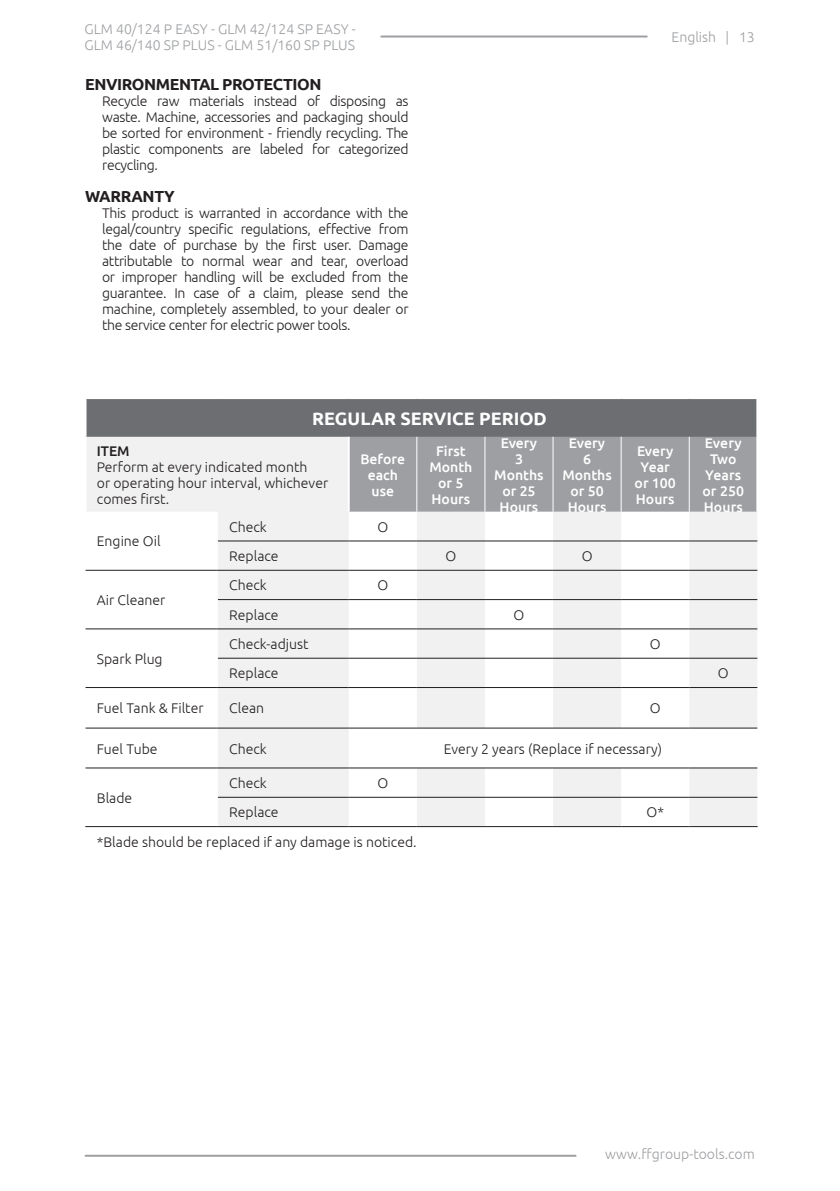
<style>
.page{position:relative;width:840px;height:1191px;background:#fff}
.page>*{position:absolute;margin:0;border:0;box-sizing:border-box;transform-origin:0 0}
.t1{font:700 18px "Ubuntu";color:#fff}
.t2{font:700 16px "Ubuntu";letter-spacing:-.025em;color:#231f20}
.t3{font:300 14px/16px "Ubuntu";color:#231f20;text-align:justify}
.t4{font:500 14px/16px "Ubuntu";color:#fff;text-align:center}
.t5{font:300 14px/16px "Ubuntu";color:#9d9fa2}
.t6{font:500 14px "Ubuntu";color:#231f20}
</style>
<div class="page">
<hr style="left:85px;top:1154px;width:490px;height:2px;background:#9d9fa2">
<hr style="left:381px;top:36px;width:265px;height:2px;background:#9d9fa2">
<div style="left:85px;top:398px;width:672px;height:39px;background:#6d6e71"></div>
<svg style="left:85px;top:437px;width:672px;height:389px;fill:#f1f1f2"></svg>
<div style="left:349px;top:437px;width:407px;height:74px;background:#9d9fa2"></div>
<hr style="left:218px;top:540px;width:130px;height:1px;background:#231f20">
<hr style="left:348px;top:540px;width:68px;height:1px;background:#231f20">
<hr style="left:416px;top:540px;width:68px;height:1px;background:#231f20">
<hr style="left:484px;top:540px;width:68px;height:1px;background:#231f20">
<hr style="left:552px;top:540px;width:68px;height:1px;background:#231f20">
<hr style="left:620px;top:540px;width:69px;height:1px;background:#231f20">
<hr style="left:689px;top:540px;width:68px;height:1px;background:#231f20">
<hr style="left:85px;top:570px;width:133px;height:1px;background:#231f20">
<hr style="left:218px;top:570px;width:130px;height:1px;background:#231f20">
<hr style="left:348px;top:570px;width:68px;height:1px;background:#231f20">
<hr style="left:416px;top:570px;width:68px;height:1px;background:#231f20">
<hr style="left:484px;top:570px;width:68px;height:1px;background:#231f20">
<hr style="left:552px;top:570px;width:68px;height:1px;background:#231f20">
<hr style="left:620px;top:570px;width:69px;height:1px;background:#231f20">
<hr style="left:689px;top:570px;width:68px;height:1px;background:#231f20">
<hr style="left:218px;top:599px;width:130px;height:1px;background:#231f20">
<hr style="left:348px;top:599px;width:68px;height:1px;background:#231f20">
<hr style="left:416px;top:599px;width:68px;height:1px;background:#231f20">
<hr style="left:484px;top:599px;width:68px;height:1px;background:#231f20">
<hr style="left:552px;top:599px;width:68px;height:1px;background:#231f20">
<hr style="left:620px;top:599px;width:69px;height:1px;background:#231f20">
<hr style="left:689px;top:599px;width:68px;height:1px;background:#231f20">
<hr style="left:85px;top:628px;width:133px;height:1px;background:#231f20">
<hr style="left:218px;top:628px;width:130px;height:1px;background:#231f20">
<hr style="left:348px;top:628px;width:68px;height:1px;background:#231f20">
<hr style="left:416px;top:628px;width:68px;height:1px;background:#231f20">
<hr style="left:484px;top:628px;width:68px;height:1px;background:#231f20">
<hr style="left:552px;top:628px;width:68px;height:1px;background:#231f20">
<hr style="left:620px;top:628px;width:69px;height:1px;background:#231f20">
<hr style="left:689px;top:628px;width:68px;height:1px;background:#231f20">
<hr style="left:218px;top:658px;width:130px;height:1px;background:#231f20">
<hr style="left:348px;top:658px;width:68px;height:1px;background:#231f20">
<hr style="left:416px;top:658px;width:68px;height:1px;background:#231f20">
<hr style="left:484px;top:658px;width:68px;height:1px;background:#231f20">
<hr style="left:552px;top:658px;width:68px;height:1px;background:#231f20">
<hr style="left:620px;top:658px;width:69px;height:1px;background:#231f20">
<hr style="left:689px;top:658px;width:68px;height:1px;background:#231f20">
<hr style="left:85px;top:687px;width:133px;height:1px;background:#231f20">
<hr style="left:218px;top:687px;width:130px;height:1px;background:#231f20">
<hr style="left:348px;top:687px;width:68px;height:1px;background:#231f20">
<hr style="left:416px;top:687px;width:68px;height:1px;background:#231f20">
<hr style="left:484px;top:687px;width:68px;height:1px;background:#231f20">
<hr style="left:552px;top:687px;width:68px;height:1px;background:#231f20">
<hr style="left:620px;top:687px;width:69px;height:1px;background:#231f20">
<hr style="left:689px;top:687px;width:68px;height:1px;background:#231f20">
<hr style="left:85px;top:727px;width:133px;height:1px;background:#231f20">
<hr style="left:218px;top:727px;width:130px;height:1px;background:#231f20">
<hr style="left:348px;top:727px;width:68px;height:1px;background:#231f20">
<hr style="left:416px;top:727px;width:68px;height:1px;background:#231f20">
<hr style="left:484px;top:727px;width:68px;height:1px;background:#231f20">
<hr style="left:552px;top:727px;width:68px;height:1px;background:#231f20">
<hr style="left:620px;top:727px;width:69px;height:1px;background:#231f20">
<hr style="left:689px;top:727px;width:68px;height:1px;background:#231f20">
<hr style="left:85px;top:767px;width:133px;height:1px;background:#231f20">
<hr style="left:218px;top:767px;width:130px;height:1px;background:#231f20">
<hr style="left:348px;top:767px;width:68px;height:1px;background:#231f20">
<hr style="left:416px;top:767px;width:68px;height:1px;background:#231f20">
<hr style="left:484px;top:767px;width:68px;height:1px;background:#231f20">
<hr style="left:552px;top:767px;width:68px;height:1px;background:#231f20">
<hr style="left:620px;top:767px;width:69px;height:1px;background:#231f20">
<hr style="left:689px;top:767px;width:68px;height:1px;background:#231f20">
<hr style="left:218px;top:797px;width:130px;height:1px;background:#231f20">
<hr style="left:348px;top:797px;width:68px;height:1px;background:#231f20">
<hr style="left:416px;top:797px;width:68px;height:1px;background:#231f20">
<hr style="left:484px;top:797px;width:68px;height:1px;background:#231f20">
<hr style="left:552px;top:797px;width:68px;height:1px;background:#231f20">
<hr style="left:620px;top:797px;width:69px;height:1px;background:#231f20">
<hr style="left:689px;top:797px;width:68px;height:1px;background:#231f20">
<hr style="left:85px;top:826px;width:133px;height:1px;background:#231f20">
<hr style="left:218px;top:826px;width:130px;height:1px;background:#231f20">
<hr style="left:348px;top:826px;width:68px;height:1px;background:#231f20">
<hr style="left:416px;top:826px;width:68px;height:1px;background:#231f20">
<hr style="left:484px;top:826px;width:68px;height:1px;background:#231f20">
<hr style="left:552px;top:826px;width:68px;height:1px;background:#231f20">
<hr style="left:620px;top:826px;width:69px;height:1px;background:#231f20">
<hr style="left:689px;top:826px;width:68px;height:1px;background:#231f20">
<hr style="left:84px;top:397px;width:134px;height:2px;background:#fff">
<hr style="left:84px;top:399px;width:2px;height:38px;background:#fff">
<hr style="left:218px;top:397px;width:130px;height:2px;background:#fff">
<hr style="left:348px;top:397px;width:68px;height:2px;background:#fff">
<hr style="left:416px;top:397px;width:68px;height:2px;background:#fff">
<hr style="left:484px;top:397px;width:68px;height:2px;background:#fff">
<hr style="left:552px;top:397px;width:68px;height:2px;background:#fff">
<hr style="left:620px;top:397px;width:69px;height:2px;background:#fff">
<hr style="left:689px;top:397px;width:69px;height:2px;background:#fff">
<hr style="left:756px;top:399px;width:2px;height:38px;background:#fff">
<hr style="left:84px;top:437px;width:2px;height:74px;background:#fff">
<hr style="left:347px;top:437px;width:2px;height:74px;background:#fff">
<hr style="left:756px;top:437px;width:2px;height:74px;background:#fff">
<hr style="left:416px;top:437px;width:1px;height:74px;background:#fff">
<hr style="left:484px;top:437px;width:1px;height:74px;background:#fff">
<hr style="left:552px;top:437px;width:1px;height:74px;background:#fff">
<hr style="left:620px;top:437px;width:1px;height:74px;background:#fff">
<hr style="left:688px;top:437px;width:1px;height:74px;background:#fff">
<p class="t5" style="left:84px;top:21px;width:272px">GLM 40/124 P EASY - GLM 42/124 SP EASY -<br>GLM 46/140 SP PLUS - GLM 51/160 SP PLUS</p>
<p class="t2" style="left:85px;top:74px;width:238px">ENVIRONMENTAL PROTECTION</p>
<p class="t3" style="left:102px;top:92px;width:308px">Recycle raw materials instead of disposing as waste. Machine, accessories and packaging should be sorted for environment - friendly recycling. The plastic components are labeled for categorized recycling.</p>
<p class="t2" style="left:85px;top:186px;width:91px">WARRANTY</p>
<p class="t3" style="left:102px;top:204px;width:308px">This product is warranted in accordance with the legal/country specific regulations, effective from the date of purchase by the first user. Damage attributable to normal wear and tear, overload or improper handling will be excluded from the guarantee. In case of a claim, please send the machine, completely assembled, to your dealer or the service center for electric power tools.</p>
<p class="t1" style="left:312px;top:407px;width:236px">REGULAR SERVICE PERIOD</p>
<p class="t5" style="left:671px;top:29px;width:85px">English | 13</p>
<p class="t6" style="left:97px;top:442px;width:34px">ITEM</p>
<p class="t3" style="left:97px;top:458px;width:233px;text-align:left">Perform at every indicated month<br>or operating hour interval, whichever comes first.</p>
<p class="t4" style="left:360px;top:450px;width:46px">Before each use</p>
<p class="t4" style="left:429px;top:442px;width:44px">First<br>Month or 5<br>Hours</p>
<p class="t4" style="left:494px;top:434px;width:51px">Every<br>3<br>Months or 25<br>Hours</p>
<p class="t4" style="left:562px;top:434px;width:51px">Every<br>6<br>Months or 50<br>Hours</p>
<p class="t4" style="left:634px;top:442px;width:43px">Every<br>Year or 100<br>Hours</p>
<p class="t4" style="left:702px;top:434px;width:43px">Every<br>Two<br>Years or 250<br>Hours</p>
<p class="t3" style="left:97px;top:533px;width:65px">Engine Oil</p>
<p class="t3" style="left:229px;top:518px;width:39px">Check</p>
<p class="t3" style="left:377px;top:518px;width:11px">Ο</p>
<p class="t3" style="left:229px;top:548px;width:51px">Replace</p>
<p class="t3" style="left:445px;top:548px;width:11px">Ο</p>
<p class="t3" style="left:581px;top:548px;width:11px">Ο</p>
<p class="t3" style="left:97px;top:592px;width:70px">Air Cleaner</p>
<p class="t3" style="left:97px;top:650px;width:67px">Spark Plug</p>
<p class="t3" style="left:229px;top:577px;width:39px">Check</p>
<p class="t3" style="left:377px;top:577px;width:11px">Ο</p>
<p class="t3" style="left:229px;top:606px;width:51px">Replace</p>
<p class="t3" style="left:513px;top:606px;width:11px">Ο</p>
<p class="t3" style="left:229px;top:635px;width:81px">Check-adjust</p>
<p class="t3" style="left:649px;top:635px;width:11px">Ο</p>
<p class="t3" style="left:229px;top:665px;width:51px">Replace</p>
<p class="t3" style="left:717px;top:665px;width:11px">Ο</p>
<p class="t3" style="left:97px;top:700px;width:108px">Fuel Tank &amp; Filter</p>
<p class="t3" style="left:229px;top:700px;width:36px">Clean</p>
<p class="t3" style="left:649px;top:700px;width:11px">Ο</p>
<p class="t3" style="left:97px;top:740px;width:62px">Fuel Tube</p>
<p class="t3" style="left:229px;top:740px;width:39px">Check</p>
<p class="t3" style="left:443px;top:740px;width:220px">Every 2 years (Replace if necessary)</p>
<p class="t3" style="left:97px;top:789px;width:37px">Blade</p>
<p class="t3" style="left:229px;top:775px;width:39px">Check</p>
<p class="t3" style="left:377px;top:775px;width:11px">Ο</p>
<p class="t3" style="left:229px;top:804px;width:51px">Replace</p>
<p class="t3" style="left:646px;top:804px;width:19px">Ο*</p>
<p class="t3" style="left:97px;top:833px;width:321px">*Blade should be replaced if any damage is noticed.</p>
<p class="t5" style="left:604px;top:1145px;width:151px">www.ffgroup-tools.com</p>
</div>
